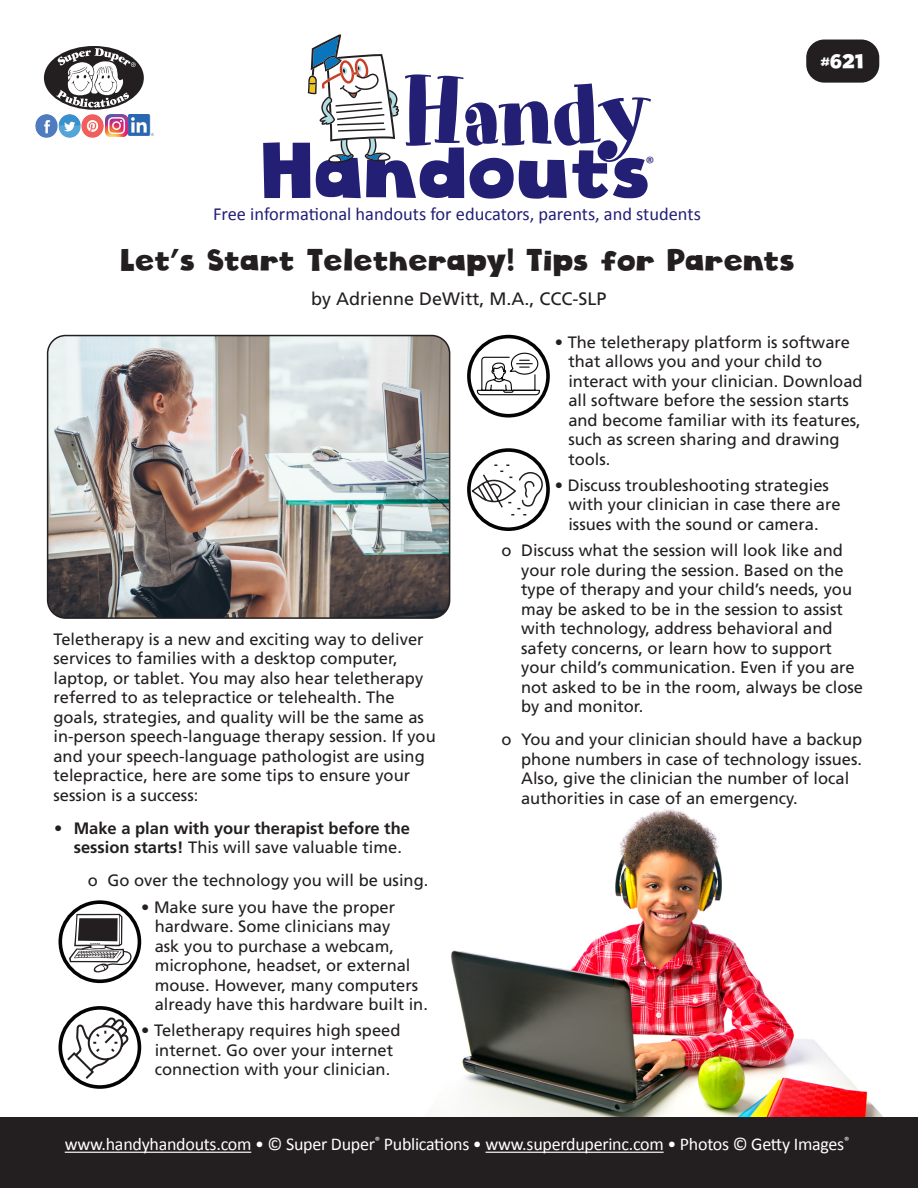
<style>
.page{position:relative;width:918px;height:1188px;background:#fff}
.page>*{position:absolute;margin:0;border:0;box-sizing:border-box;transform-origin:0 0}
.t1{font:93.75px "Art Department JNL";letter-spacing:-.03em;color:#231f75}
.t2{font:76.8px "Cloudy Witha Chanceof Love";color:#231f75}
.HH_Title{font:30px "Cloudy Witha Chanceof Love";color:#231f20}
.t3{font:19.5px "Cloudy Witha Chanceof Love";color:#fff}
.t4{font:18.45px "Calibri";color:#231f75}
.t5{font:18px "Calibri";letter-spacing:-.015em;color:#fff}
.HH_Author{font:18px "Frutiger";color:#231f20}
.t6{font:18px "Calibri";color:#231f75}
.HH_TEXT{font:16.5px/19.5px "Frutiger";color:#231f20}
.HH_TEXT-2{font:700 16.5px/19.5px "Frutiger";color:#231f20}
.s1{font-weight:400}
</style>
<div class="page">
<img style="left:423px;top:809px;width:459px;height:309px">
<div style="left:806px;top:40px;width:73px;height:43px;background:#231f20;border-radius:18px"></div>
<div style="left:44px;top:46px;width:100px;height:64px;background:#231f20;border-radius:50%"></div>
<svg style="left:56px;top:48px;width:80px;height:60px"></svg>
<img style="left:36px;top:115px;width:68px;height:22px">
<img style="left:106px;top:115px;width:21px;height:21px">
<img style="left:129px;top:115px;width:24px;height:21px">
<div style="left:0;top:1118px;width:918px;height:70px;background:#231f20"></div>
<hr style="left:65px;top:1152px;width:186px;height:1px;background:#fff">
<hr style="left:486px;top:1152px;width:178px;height:1px;background:#fff">
<img style="left:48px;top:336px;width:402px;height:282px">
<div style="left:47px;top:335px;width:403px;height:284px;border:2px solid #231f20;border-radius:18px"></div>
<svg style="left:308px;top:34px;width:91px;height:129px"></svg>
<div style="left:58px;top:900px;width:83px;height:83px;border:4px solid #040503;border-radius:50%"></div>
<svg style="left:68px;top:913px;width:64px;height:61px"></svg>
<svg style="left:476px;top:352px;width:65px;height:51px"></svg>
<div style="left:467px;top:335px;width:83px;height:83px;border:4px solid #040503;border-radius:50%"></div>
<svg style="left:65px;top:1015px;width:66px;height:103px"></svg>
<div style="left:58px;top:1006px;width:83px;height:83px;border:4px solid #040503;border-radius:50%"></div>
<svg style="left:470px;top:464px;width:74px;height:51px"></svg>
<div style="left:467px;top:448px;width:83px;height:83px;border:4px solid #040503;border-radius:50%"></div>
<p class="t1" style="left:402px;top:57px;width:252px">Handy</p>
<p class="t2" style="left:264px;top:123px;width:391px">Handouts</p>
<p class="t6" style="left:646px;top:150px;width:11px">®</p>
<p class="t4" style="left:213px;top:201px;width:489px">Free informational handouts for educators, parents, and students</p>
<p class="HH_Title" style="left:122px;top:241px;width:676px">Let’s Start Teletherapy! Tips for Parents</p>
<p class="HH_Author" style="left:311px;top:288px;width:297px">by Adrienne DeWitt, M.A., CCC-SLP</p>
<p class="t3" style="left:821px;top:49px;width:44px">#621</p>
<p class="HH_TEXT" style="left:53px;top:629px;width:384px">Teletherapy is a new and exciting way to deliver services to families with a desktop computer, laptop, or tablet. You may also hear teletherapy referred to as telepractice or telehealth. The goals, strategies, and quality will be the same as in-person speech-language therapy session. If you and your speech-language pathologist are using telepractice, here are some tips to ensure your session is a success:</p>
<p class="HH_TEXT-2" style="left:74px;top:818px;width:338px;text-indent:-20px"><span class="s1">•</span> Make a plan with your therapist before the session starts! <span class="s1">This will save valuable time.</span></p>
<p class="HH_TEXT" style="left:88px;top:871px;width:342px">o Go over the technology you will be using.</p>
<p class="HH_TEXT" style="left:155px;top:897px;width:275px;text-indent:-14px">• Make sure you have the proper hardware. Some clinicians may<br>ask you to purchase a webcam, microphone, headset, or external mouse. However, many computers already have this hardware built in.</p>
<p class="HH_TEXT" style="left:141px;top:1021px;width:261px;text-align:center">• Teletherapy requires high speed internet. Go over your internet connection with your clinician.</p>
<p class="HH_TEXT" style="left:568px;top:332px;width:296px;text-indent:-14px">• The teletherapy platform is software that allows you and your child to interact with your clinician. Download all software before the session starts and become familiar with its features, such as screen sharing and drawing tools.</p>
<p class="HH_TEXT" style="left:568px;top:475px;width:274px;text-indent:-14px">• Discuss troubleshooting strategies with your clinician in case there are issues with the sound or camera.</p>
<p class="HH_TEXT" style="left:521px;top:541px;width:344px;text-indent:-20px">o Discuss what the session will look like and your role during the session. Based on the type of therapy and your child’s needs, you may be asked to be in the session to assist with technology, address behavioral and safety concerns, or learn how to support your child’s communication. Even if you are not asked to be in the room, always be close by and monitor.</p>
<p class="HH_TEXT" style="left:521px;top:730px;width:343px;text-indent:-20px">o You and your clinician should have a backup phone numbers in case of technology issues.<br>Also, give the clinician the number of local authorities in case of an emergency.</p>
<p class="t5" style="left:65px;top:1132px;width:786px">www.handyhandouts.com • © Super Duper<sup>®</sup> Publications • www.superduperinc.com • Photos © Getty Images<sup>®</sup></p>
</div>
